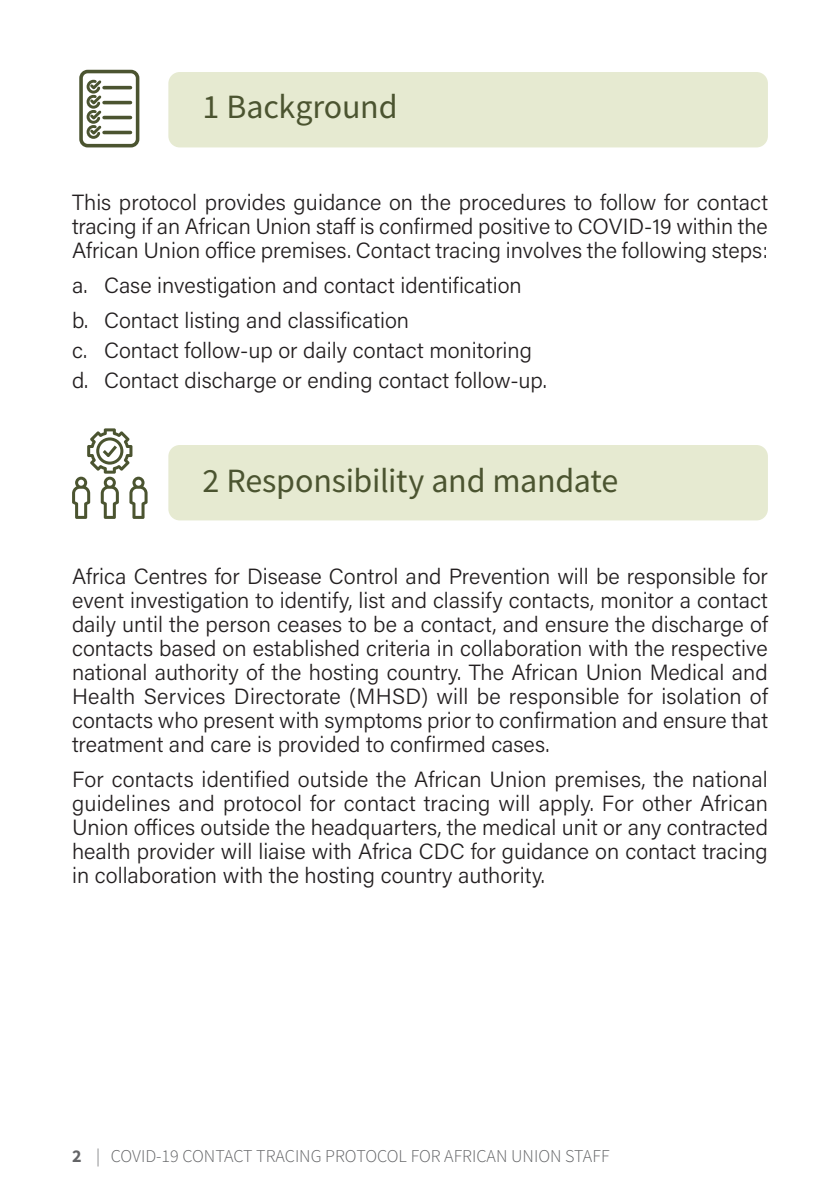
<style>
.page{position:relative;width:840px;height:1191px;background:#fff}
.page>*{position:absolute;margin:0;border:0;box-sizing:border-box;transform-origin:0 0}
.Head2{font:34px "Source Sans Pro";letter-spacing:-.01em;color:#4b5430}
.Body__4_before{font:300 22px/24px "Acumin Pro";color:#231f20;text-align:justify}
.Body{font:300 22px/24px "Acumin Pro";color:#231f20;text-align:justify}
.t1{font:300 18px "Source Sans Pro";color:#636466}
.s1{font-weight:700}
</style>
<div class="page">
<div style="left:168px;top:72px;width:599px;height:75px;background:#e6ead1;border-radius:11px"></div>
<div style="left:168px;top:445px;width:599px;height:75px;background:#e6ead1;border-radius:11px"></div>
<div style="left:79px;top:70px;width:60px;height:77px;border:4px solid #4b5430;border-radius:7px"></div>
<hr style="left:104px;top:86px;width:26px;height:3px;background:#4b5430">
<hr style="left:104px;top:101px;width:26px;height:3px;background:#4b5430">
<hr style="left:104px;top:116px;width:26px;height:3px;background:#4b5430">
<svg style="left:86px;top:79px;width:18px;height:60px"></svg>
<hr style="left:104px;top:131px;width:26px;height:3px;background:#4b5430">
<svg style="left:72px;top:428px;width:75px;height:91px"></svg>
<h2 class="Head2" style="left:202px;top:85px;width:196px">1 Background</h2>
<p class="Body__4_before" style="left:72px;top:189px;width:697px">This protocol provides guidance on the procedures to follow for contact tracing if an African Union staff is confirmed positive to COVID-19 within the African Union office premises. Contact tracing involves the following steps:</p>
<p class="Body__4_before" style="left:72px;top:272px;width:451px">a. Case investigation and contact identification</p>
<p class="Body__4_before" style="left:72px;top:308px;width:338px">b. Contact listing and classification</p>
<p class="Body__4_before" style="left:72px;top:337px;width:461px">c. Contact follow-up or daily contact monitoring</p>
<p class="Body__4_before" style="left:72px;top:367px;width:476px">d. Contact discharge or ending contact follow-up.</p>
<h2 class="Head2" style="left:202px;top:459px;width:417px">2 Responsibility and mandate</h2>
<p class="Body__4_before" style="left:72px;top:563px;width:697px">Africa Centres for Disease Control and Prevention will be responsible for event investigation to identify, list and classify contacts, monitor a contact daily until the person ceases to be a contact, and ensure the discharge of contacts based on established criteria in collaboration with the respective national authority of the hosting country. The African Union Medical and Health Services Directorate (MHSD) will be responsible for isolation of contacts who present with symptoms prior to confirmation and ensure that treatment and care is provided to confirmed cases.</p>
<p class="Body" style="left:72px;top:766px;width:697px">For contacts identified outside the African Union premises, the national guidelines and protocol for contact tracing will apply. For other African Union offices outside the headquarters, the medical unit or any contracted health provider will liaise with Africa CDC for guidance on contact tracing in collaboration with the hosting country authority.</p>
<p class="t1" style="left:72px;top:1145px;width:538px"><span class="s1">2</span> | COVID-19 CONTACT TRACING PROTOCOL FOR AFRICAN UNION STAFF</p>
</div>
